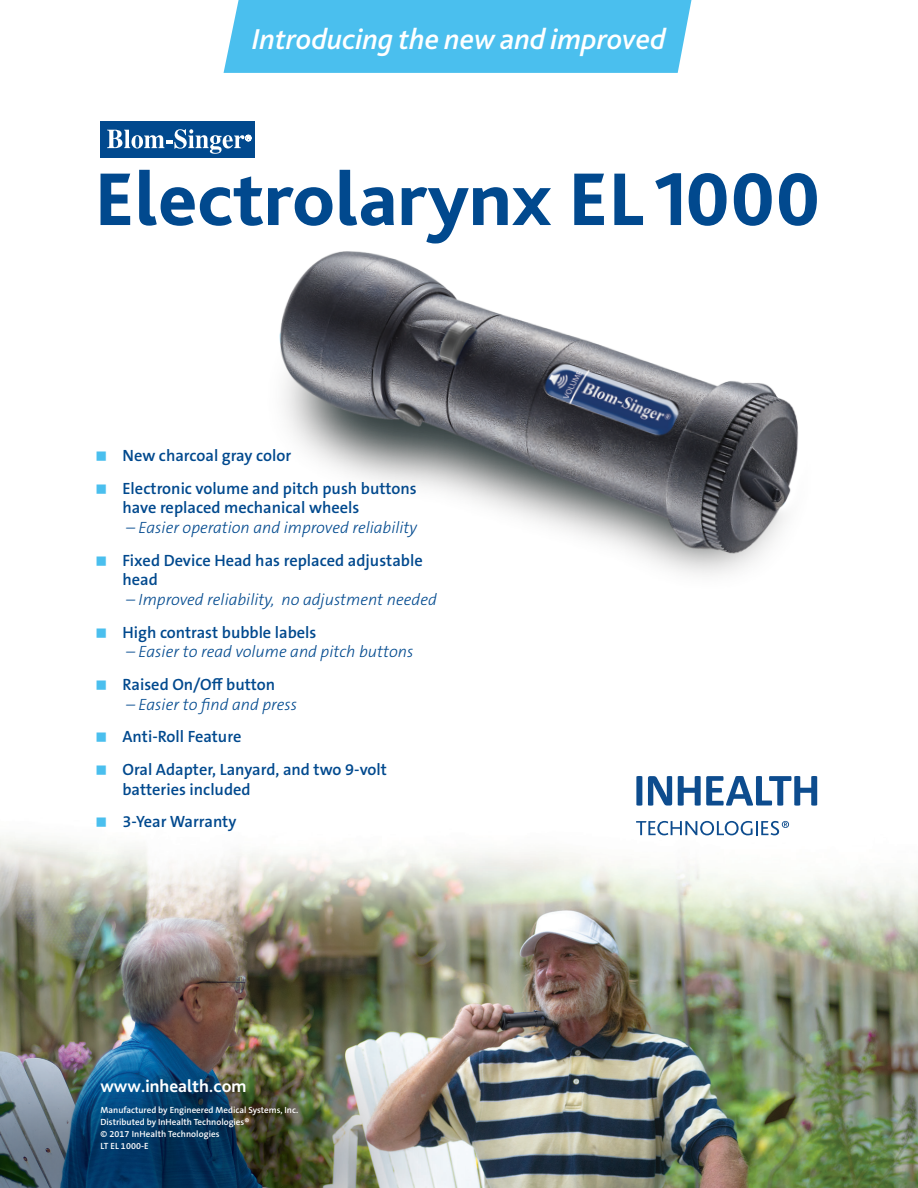
<style>
.page{position:relative;width:918px;height:1188px;background:#fff}
.page>*{position:absolute;margin:0;border:0;box-sizing:border-box;transform-origin:0 0}
.t1{font:800 78px "Bliss Pro";color:#01498e}
.t2{font:italic 500 30px "Bliss Pro";color:#fff}
.t3{font:700 18px "Bliss Pro";color:#fff}
.t4{font:600 16.35px/19.6px "The Sans B W6";color:#01498e}
.t5{font:italic 300 16.35px "The Sans B W3";color:#01498e}
.t6{font:600 9px/12px "The Sans B W6";color:#fff}
</style>
<div class="page">
<img style="left:0;top:776px;width:918px;height:412px">
<div style="left:224px;top:0;width:467px;height:73px;background:#4abfee"></div>
<svg style="left:636px;top:776px;width:6px;height:30px"></svg>
<svg style="left:648px;top:776px;width:24px;height:30px"></svg>
<svg style="left:678px;top:776px;width:139px;height:30px"></svg>
<svg style="left:636px;top:821px;width:153px;height:14px"></svg>
<div style="left:101px;top:121px;width:154px;height:37px;background:#01498e"></div>
<svg style="left:107px;top:129px;width:144px;height:25px"></svg>
<img style="left:279px;top:251px;width:520px;height:324px">
<svg style="left:97px;top:818px;width:9px;height:9px"></svg>
<p class="t2" style="left:252px;top:20px;width:415px">Introducing the new and improved</p>
<p class="t1" style="left:95px;top:151px;width:727px">Electrolarynx EL 1000</p>
<p class="t4" style="left:123px;top:446px;width:170px">New charcoal gray color</p>
<p class="t4" style="left:123px;top:479px;width:296px">Electronic volume and pitch push buttons have replaced mechanical wheels</p>
<p class="t5" style="left:126px;top:518px;width:293px">– Easier operation and improved reliability</p>
<p class="t4" style="left:123px;top:551px;width:302px">Fixed Device Head has replaced adjustable head</p>
<p class="t5" style="left:126px;top:590px;width:312px">– Improved reliability, no adjustment needed</p>
<p class="t4" style="left:123px;top:622px;width:196px">High contrast bubble labels</p>
<p class="t5" style="left:126px;top:642px;width:289px">– Easier to read volume and pitch buttons</p>
<p class="t4" style="left:123px;top:675px;width:154px">Raised On/Off button</p>
<p class="t5" style="left:126px;top:694px;width:172px">– Easier to find and press</p>
<p class="t4" style="left:123px;top:727px;width:120px">Anti-Roll Feature</p>
<p class="t4" style="left:123px;top:760px;width:266px">Oral Adapter, Lanyard, and two 9-volt batteries included</p>
<p class="t4" style="left:123px;top:812px;width:115px">3-Year Warranty</p>
<p class="t3" style="left:100px;top:1075px;width:147px">www.inhealth.com</p>
<p class="t6" style="left:100px;top:1104px;width:199px">Manufactured by Engineered Medical Systems, Inc.</p>
<p class="t6" style="left:100px;top:1116px;width:150px">Distributed by InHealth Technologies®</p>
<p class="t6" style="left:100px;top:1128px;width:121px">© 2017 InHealth Technologies<br>LT EL 1000-E</p>
</div>
